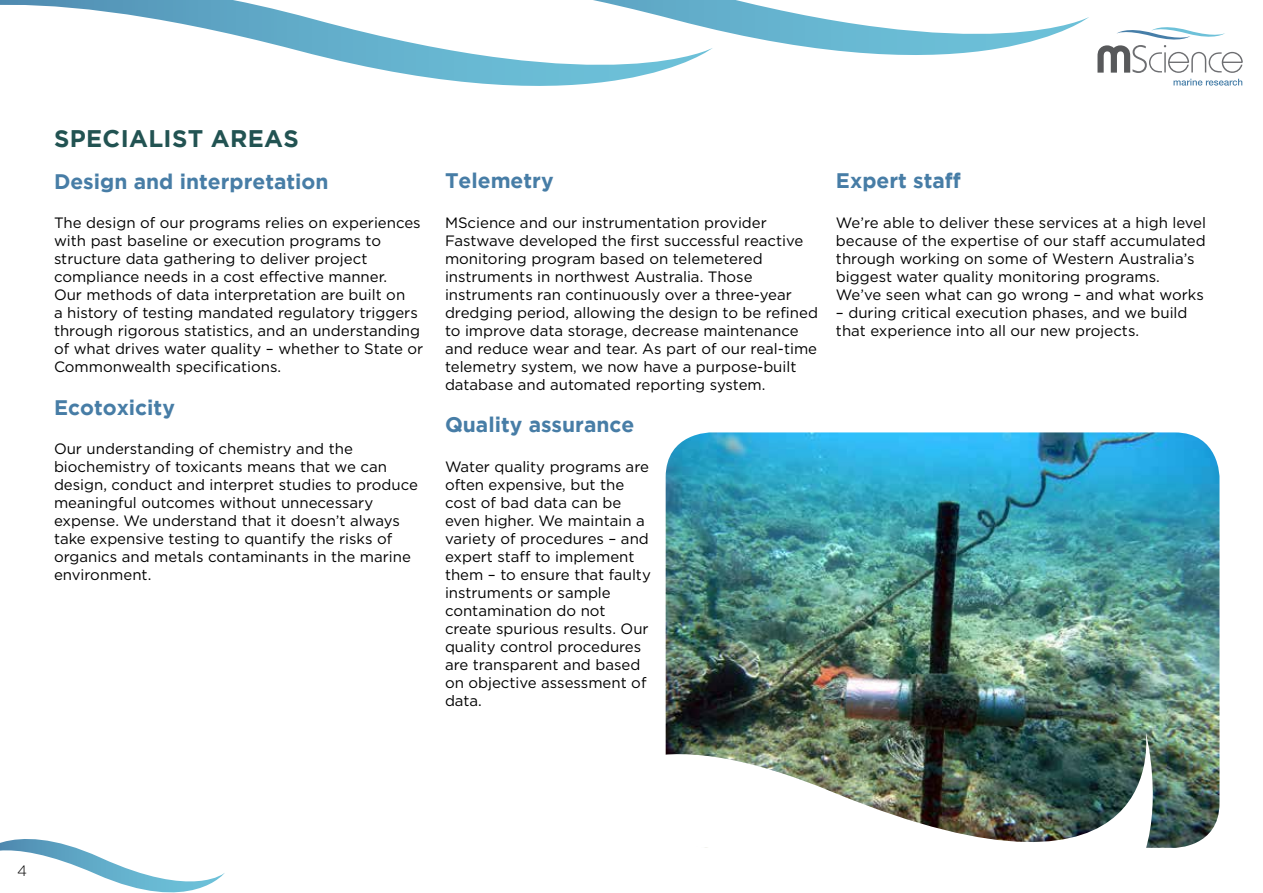
<style>
.page{position:relative;width:1263px;height:893px;background:#fff}
.page>*{position:absolute;margin:0;border:0;box-sizing:border-box;transform-origin:0 0}
.t1{font:700 24px "Gotham";letter-spacing:.015em;color:#225352}
.t2{font:700 21px "Gotham";color:#477da6}
.t3{font:15px/18px "Gotham";color:#000}
.t4{font:300 15px "Gotham";color:#000}
</style>
<div class="page">
<svg style="left:1173px;top:79px;width:69px;height:7px"></svg>
<svg style="left:1097px;top:27px;width:146px;height:46px"></svg>
<svg style="left:0;top:0;width:284px;height:47px"></svg>
<svg style="left:284px;top:0;width:805px;height:86px"></svg>
<svg style="left:0;top:839px;width:225px;height:54px"></svg>
<img style="left:666px;top:432px;width:553px;height:219px">
<img style="left:665px;top:651px;width:555px;height:197px">
<h1 class="t1" style="left:54px;top:124px;width:246px">SPECIALIST AREAS</h1>
<h2 class="t2" style="left:54px;top:170px;width:276px">Design and interpretation</h2>
<p class="t3" style="left:54px;top:214px;width:371px">The design of our programs relies on experiences with past baseline or execution programs to structure data gathering to deliver project compliance needs in a cost effective manner.<br>Our methods of data interpretation are built on<br>a history of testing mandated regulatory triggers through rigorous statistics, and an understanding of what drives water quality – whether to State or Commonwealth specifications.</p>
<h2 class="t2" style="left:54px;top:396px;width:122px">Ecotoxicity</h2>
<p class="t3" style="left:54px;top:440px;width:365px">Our understanding of chemistry and the biochemistry of toxicants means that we can design, conduct and interpret studies to produce meaningful outcomes without unnecessary expense. We understand that it doesn’t always take expensive testing to quantify the risks of organics and metals contaminants in the marine environment.</p>
<h2 class="t2" style="left:445px;top:169px;width:110px">Telemetry</h2>
<p class="t3" style="left:445px;top:213px;width:374px">MScience and our instrumentation provider Fastwave developed the first successful reactive monitoring program based on telemetered instruments in northwest Australia. Those instruments ran continuously over a three-year dredging period, allowing the design to be refined to improve data storage, decrease maintenance and reduce wear and tear. As part of our real-time telemetry system, we now have a purpose-built database and automated reporting system.</p>
<h2 class="t2" style="left:445px;top:413px;width:191px">Quality assurance</h2>
<p class="t3" style="left:445px;top:457px;width:207px">Water quality programs are often expensive, but the cost of bad data can be even higher. We maintain a variety of procedures – and expert staff to implement them – to ensure that faulty instruments or sample contamination do not create spurious results. Our quality control procedures are transparent and based on objective assessment of data.</p>
<h2 class="t2" style="left:836px;top:169px;width:126px">Expert staff</h2>
<p class="t3" style="left:836px;top:213px;width:372px">We’re able to deliver these services at a high level because of the expertise of our staff accumulated through working on some of Western Australia’s biggest water quality monitoring programs.<br>We’ve seen what can go wrong – and what works</p>
<p class="t3" style="left:836px;top:303px;width:353px">– during critical execution phases, and we build that experience into all our new projects.</p>
<p class="t4" style="left:17px;top:862px;width:11px">4</p>
</div>
